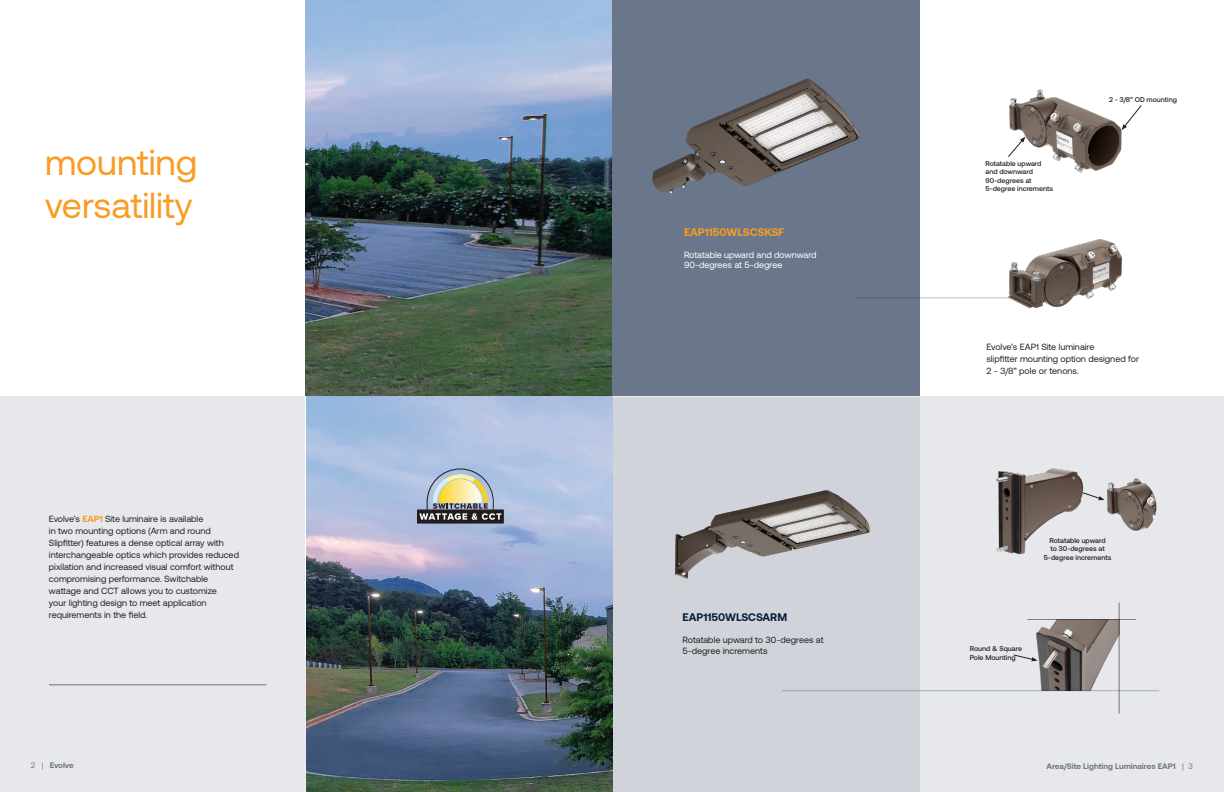
<style>
.page{position:relative;width:1224px;height:792px;background:#fff}
.page>*{position:absolute;margin:0;border:0;box-sizing:border-box;transform-origin:0 0}
.t1{font:36px/43.2px "Aeonik";color:#f89c24}
.t2{font:700 11px "Aeonik";color:#f89c24}
.t3{font:700 11px "Aeonik";color:#081d3e}
.t4{font:9px/12px "Aeonik";color:#231f20}
.t5{font:9px/10.8px "Aeonik";color:#fff}
.t6{font:700 8px "Aeonik";color:#808285}
.t7{font:500 7px/8.4px "Aeonik";color:#231f20;text-align:center}
.s1{font-weight:700;color:#f89c24}
.s2{font-weight:400}
</style>
<div class="page">
<div style="left:0;top:396px;width:1224px;height:396px;background:#e6e8ec"></div>
<div style="left:306px;top:0;width:614px;height:396px;background:#6a778b"></div>
<img style="left:961px;top:459px;width:149px;height:100px">
<img style="left:1096px;top:477px;width:60px;height:60px;border-radius:30px">
<svg style="left:1083px;top:493px;width:22px;height:7px"></svg>
<img style="left:1023px;top:619px;width:96px;height:71px">
<svg style="left:1014px;top:655px;width:24px;height:6px"></svg>
<hr style="left:1027px;top:619px;width:109px;height:1px;background:#231f20">
<hr style="left:1119px;top:603px;width:1px;height:111px;background:#231f20">
<img style="left:305px;top:0;width:308px;height:655px">
<hr style="left:49px;top:685px;width:217px;height:1px;background:#231f20">
<img style="left:305px;top:655px;width:307px;height:137px">
<div style="left:612px;top:397px;width:308px;height:395px;background:#d0d4da"></div>
<img style="left:668px;top:480px;width:211px;height:99px">
<hr style="left:857px;top:298px;width:155px;height:1px;background:#081d3e">
<img style="left:652px;top:78px;width:208px;height:116px">
<svg style="left:417px;top:468px;width:87px;height:56px"></svg>
<hr style="left:782px;top:690px;width:377px;height:1px;background:#081d3e">
<img style="left:995px;top:239px;width:127px;height:69px">
<img style="left:1009px;top:89px;width:113px;height:84px">
<svg style="left:1122px;top:106px;width:19px;height:24px"></svg>
<svg style="left:1008px;top:137px;width:18px;height:20px"></svg>
<p class="t1" style="left:45px;top:141px;width:154px">mounting versatility</p>
<p class="t4" style="left:49px;top:513px;width:192px">Evolve’s <span class="s1">EAP1</span> Site luminaire is available<br>in two mounting options (Arm and round Slipfitter) features a dense optical array with interchangeable optics which provides reduced pixilation and increased visual comfort without compromising performance. Switchable wattage and CCT allows you to customize<br>your lighting design to meet application requirements in the field.</p>
<p class="t2" style="left:684px;top:226px;width:102px">EAP1150WLSCSKSF</p>
<p class="t5" style="left:684px;top:249px;width:134px">Rotatable upward and downward<br>90-degrees at 5-degree</p>
<p class="t3" style="left:683px;top:611px;width:106px">EAP1150WLSCSARM</p>
<p class="t4" style="left:683px;top:634px;width:142px;line-height:10.8px">Rotatable upward to 30-degrees at<br>5-degree increments</p>
<p class="t7" style="left:986px;top:159px;width:69px;text-align:left">Rotatable upward and downward<br>90-degrees at<br>5-degree increments</p>
<p class="t7" style="left:1109px;top:95px;width:69px">2 - 3/8” OD mounting</p>
<p class="t4" style="left:986px;top:341px;width:109px">Evolve’s EAP1 Site luminaire</p>
<p class="t4" style="left:986px;top:353px;width:154px">slipfitter mounting option designed for<br>2 - 3/8” pole or tenons.</p>
<p class="t7" style="left:1044px;top:536px;width:69px">Rotatable upward<br>to 30-degrees at<br>5-degree increments</p>
<p class="t7" style="left:970px;top:645px;width:54px">Round &amp; Square</p>
<p class="t7" style="left:970px;top:653px;width:47px">Pole Mounting</p>
<p class="t6" style="left:31px;top:761px;width:44px"><span class="s2">2 |</span> Evolve</p>
<p class="t6" style="left:1046px;top:762px;width:148px">Area/Site Lighting Luminaires EAP1 <span class="s2">| 3</span></p>
</div>
